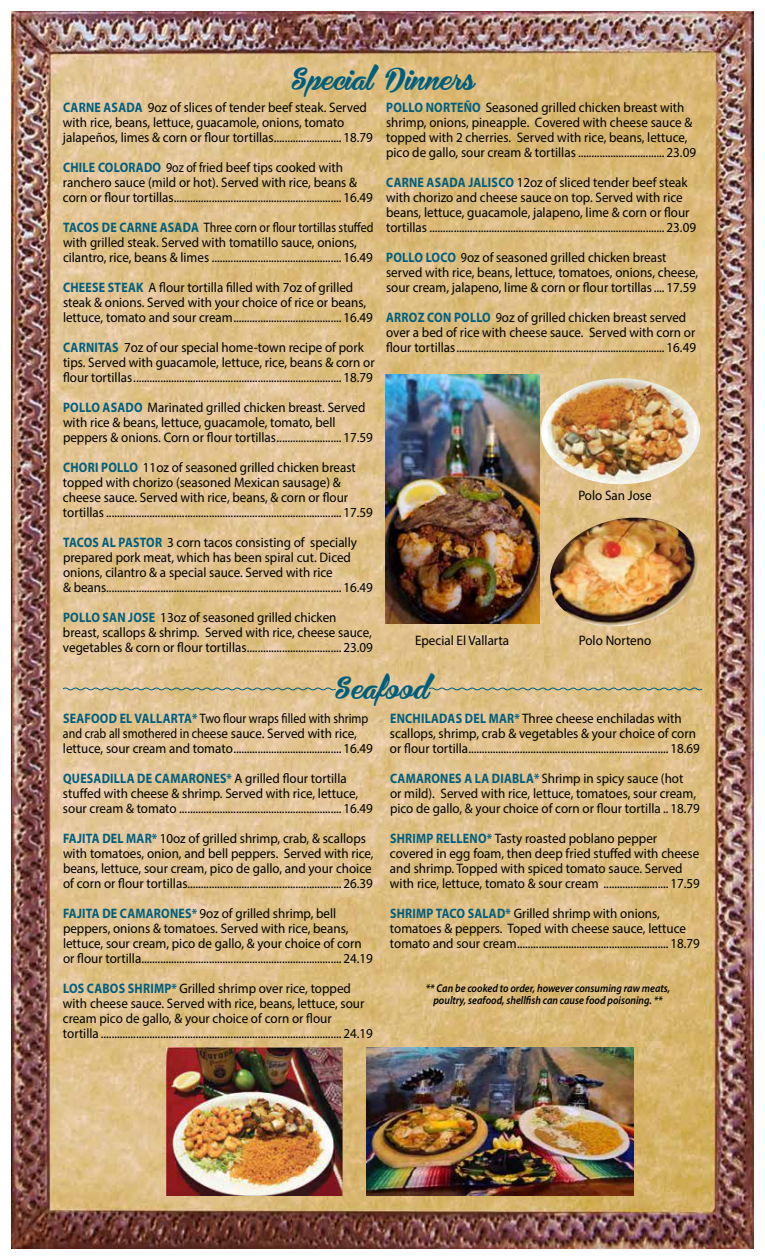
<style>
.page{position:relative;width:765px;height:1260px;background:#fff}
.page>*{position:absolute;margin:0;border:0;box-sizing:border-box;transform-origin:0 0}
.t1{font:27.5px "Bira PERSONALUSEONLY";letter-spacing:.025em;color:#005e7d}
.t2{font:13.75px/15px "Myriad Pro";color:#000;scale:.95 1}
.t3{font:13.75px/15px "Myriad Pro";color:#000;scale:.87 1}
.t4{font:italic 600 11.25px/12.5px "Myriad Pro";color:#000;text-align:center;scale:.9 1}
.s1{font-weight:700;color:#005e7d}
</style>
<div class="page">
<img style="left:11px;top:11px;width:743px;height:1238px">
<svg style="left:62px;top:687px;width:275px;height:4px"></svg>
<svg style="left:428px;top:687px;width:275px;height:4px"></svg>
<img style="left:385px;top:374px;width:154px;height:250px">
<img style="left:544px;top:518px;width:160px;height:115px">
<img style="left:541px;top:378px;width:159px;height:106px">
<img style="left:167px;top:1048px;width:176px;height:148px">
<img style="left:367px;top:1048px;width:266px;height:148px">
<h1 class="t1" style="left:291px;top:59px;width:185px">Special Dinners</h1>
<p class="t2" style="left:63px;top:99px;width:328px"><span class="s1">CARNE ASADA</span> 9oz of slices of tender beef steak. Served with rice, beans, lettuce, guacamole, onions, tomato jalapeños, limes &amp; corn or flour tortillas......................... 18.79</p>
<p class="t3" style="left:63px;top:159px;width:358px"><span class="s1">CHILE COLORADO</span> 9oz of fried beef tips cooked with ranchero sauce (mild or hot). Served with rice, beans &amp; corn or flour tortillas.............................................................. 16.49</p>
<p class="t3" style="left:63px;top:219px;width:358px"><span class="s1">TACOS DE CARNE ASADA</span> Three corn or flour tortillas stuffed with grilled steak. Served with tomatillo sauce, onions, cilantro, rice, beans &amp; limes ................................................ 16.49</p>
<p class="t2" style="left:63px;top:279px;width:328px"><span class="s1">CHEESE STEAK</span> A flour tortilla filled with 7oz of grilled steak &amp; onions. Served with your choice of rice or beans, lettuce, tomato and sour cream........................................ 16.49</p>
<p class="t2" style="left:63px;top:339px;width:330px"><span class="s1">CARNITAS</span> 7oz of our special home-town recipe of pork tips. Served with guacamole, lettuce, rice, beans &amp; corn or flour tortillas............................................................................. 18.79</p>
<p class="t2" style="left:63px;top:399px;width:328px"><span class="s1">POLLO ASADO</span> Marinated grilled chicken breast. Served with rice &amp; beans, lettuce, guacamole, tomato, bell peppers &amp; onions. Corn or flour tortillas........................ 17.59</p>
<p class="t2" style="left:63px;top:459px;width:328px"><span class="s1">CHORI POLLO</span> 11oz of seasoned grilled chicken breast topped with chorizo (seasoned Mexican sausage) &amp; cheese sauce. Served with rice, beans, &amp; corn or flour tortillas ....................................................................................... 17.59</p>
<p class="t2" style="left:63px;top:534px;width:328px"><span class="s1">TACOS AL PASTOR</span> 3 corn tacos consisting of specially prepared pork meat, which has been spiral cut. Diced onions, cilantro &amp; a special sauce. Served with rice<br>&amp; beans....................................................................................... 16.49</p>
<p class="t2" style="left:63px;top:609px;width:328px"><span class="s1">POLLO SAN JOSE</span> 13oz of seasoned grilled chicken breast, scallops &amp; shrimp. Served with rice, cheese sauce, vegetables &amp; corn or flour tortillas................................... 23.09</p>
<p class="t2" style="left:386px;top:99px;width:328px"><span class="s1">POLLO NORTEÑO</span> Seasoned grilled chicken breast with shrimp, onions, pineapple. Covered with cheese sauce &amp; topped with 2 cherries. Served with rice, beans, lettuce, pico de gallo, sour cream &amp; tortillas ................................ 23.09</p>
<p class="t2" style="left:386px;top:174px;width:328px"><span class="s1">CARNE ASADA JALISCO</span> 12oz of sliced tender beef steak with chorizo and cheese sauce on top. Served with rice beans, lettuce, guacamole, jalapeno, lime &amp; corn or flour tortillas ....................................................................................... 23.09</p>
<p class="t3" style="left:386px;top:249px;width:360px"><span class="s1">POLLO LOCO</span> 9oz of seasoned grilled chicken breast served with rice, beans, lettuce, tomatoes, onions, cheese, sour cream, jalapeno, lime &amp; corn or flour tortillas.... 17.59</p>
<p class="t3" style="left:386px;top:309px;width:358px"><span class="s1">ARROZ CON POLLO</span> 9oz of grilled chicken breast served over a bed of rice with cheese sauce. Served with corn or flour tortillas............................................................................. 16.49</p>
<p class="t2" style="left:578px;top:487px;width:79px">Polo San Jose</p>
<p class="t2" style="left:415px;top:632px;width:101px">Epecial El Vallarta</p>
<p class="t2" style="left:579px;top:632px;width:78px">Polo Norteno</p>
<h1 class="t1" style="left:335px;top:667px;width:96px">Seafood</h1>
<p class="t3" style="left:63px;top:710px;width:358px"><span class="s1">SEAFOOD EL VALLARTA*</span> Two flour wraps filled with shrimp and crab all smothered in cheese sauce. Served with rice, lettuce, sour cream and tomato........................................ 16.49</p>
<p class="t2" style="left:63px;top:770px;width:328px"><span class="s1">QUESADILLA DE CAMARONES*</span> A grilled flour tortilla stuffed with cheese &amp; shrimp. Served with rice, lettuce, sour cream &amp; tomato ............................................................ 16.49</p>
<p class="t2" style="left:63px;top:830px;width:329px"><span class="s1">FAJITA DEL MAR*</span> 10oz of grilled shrimp, crab, &amp; scallops with tomatoes, onion, and bell peppers. Served with rice, beans, lettuce, sour cream, pico de gallo, and your choice of corn or flour tortillas......................................................... 26.39</p>
<p class="t2" style="left:63px;top:905px;width:328px"><span class="s1">FAJITA DE CAMARONES*</span> 9oz of grilled shrimp, bell peppers, onions &amp; tomatoes. Served with rice, beans, lettuce, sour cream, pico de gallo, &amp; your choice of corn or flour tortilla.......................................................................... 24.19</p>
<p class="t2" style="left:63px;top:980px;width:328px"><span class="s1">LOS CABOS SHRIMP*</span> Grilled shrimp over rice, topped with cheese sauce. Served with rice, beans, lettuce, sour cream pico de gallo, &amp; your choice of corn or flour<br>tortilla ......................................................................................... 24.19</p>
<p class="t2" style="left:390px;top:710px;width:328px"><span class="s1">ENCHILADAS DEL MAR*</span> Three cheese enchiladas with scallops, shrimp, crab &amp; vegetables &amp; your choice of corn or flour tortilla.......................................................................... 18.69</p>
<p class="t3" style="left:390px;top:770px;width:358px"><span class="s1">CAMARONES A LA DIABLA*</span> Shrimp in spicy sauce (hot<br>or mild). Served with rice, lettuce, tomatoes, sour cream, pico de gallo, &amp; your choice of corn or flour tortilla .. 18.79</p>
<p class="t2" style="left:390px;top:830px;width:328px"><span class="s1">SHRIMP RELLENO*</span> Tasty roasted poblano pepper covered in egg foam, then deep fried stuffed with cheese and shrimp. Topped with spiced tomato sauce. Served with rice, lettuce, tomato &amp; sour cream ........................ 17.59</p>
<p class="t2" style="left:390px;top:905px;width:328px"><span class="s1">SHRIMP TACO SALAD*</span> Grilled shrimp with onions, tomatoes &amp; peppers. Toped with cheese sauce, lettuce tomato and sour cream........................................................ 18.79</p>
<p class="t4" style="left:426px;top:981px;width:273px">** Can be cooked to order, however consuming raw meats, poultry, seafood, shellfish can cause food poisoning. **</p>
</div>
